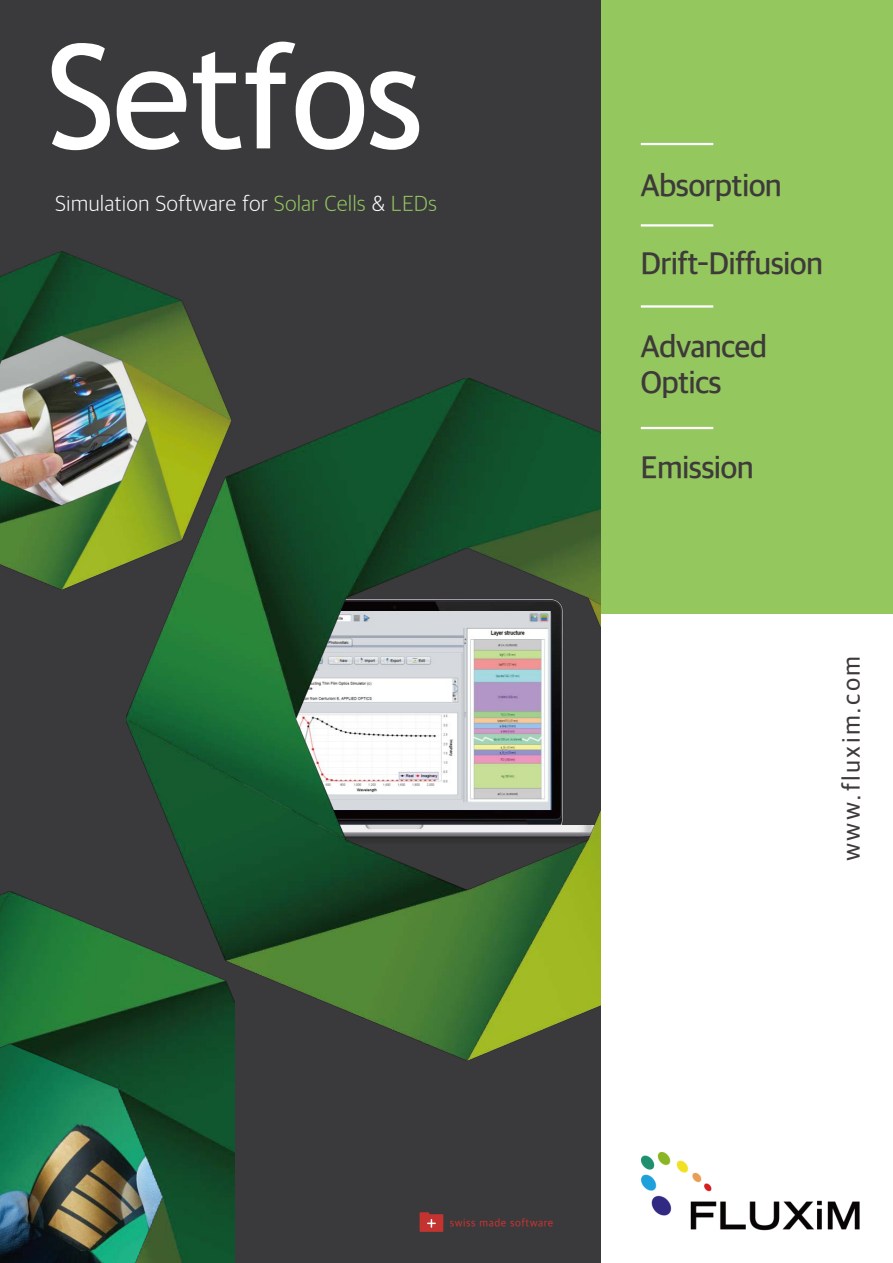
<style>
.page{position:relative;width:893px;height:1263px;background:#3a3a3c}
.page>*{position:absolute;margin:0;border:0;box-sizing:border-box;transform-origin:0 0}
.t1{font:144.75px "Trebuchet MS";letter-spacing:-.025em;color:#fff}
.t2{font:30px/36px "SD Gothic Neoa f Sm";letter-spacing:-.025em;color:#3e3a39}
.t3{font:24px "SD Gothic Neoa e Md";letter-spacing:.1em;color:#3e3a39}
.t4{font:21px "SD Gothic Neoa b Ult Lt";color:#fff}
.t5{font:10.5px "SD Gothic Neoa e Md";letter-spacing:.05em;color:#c33431}
.s1{color:#94c85f}
</style>
<div class="page">
<img style="left:126px;top:378px;width:475px;height:682px">
<svg style="left:420px;top:1212px;width:23px;height:20px"></svg>
<div style="left:601px;top:0;width:292px;height:615px;background:#94c85f"></div>
<div style="left:601px;top:615px;width:292px;height:648px;background:#fff"></div>
<hr style="left:641px;top:143px;width:72px;height:2px;background:#fff">
<hr style="left:641px;top:224px;width:72px;height:3px;background:#fff">
<img style="left:642px;top:1152px;width:218px;height:78px">
<hr style="left:641px;top:305px;width:72px;height:3px;background:#fff">
<hr style="left:641px;top:427px;width:72px;height:2px;background:#fff">
<img style="left:0;top:252px;width:231px;height:338px">
<img style="left:0;top:892px;width:234px;height:371px">
<h1 class="t1" style="left:46px;top:6px;width:379px">Setfos</h1>
<p class="t4" style="left:55px;top:193px;width:383px">Simulation Software for <span class="s1">Solar Cells</span> &amp; <span class="s1">LEDs</span></p>
<p class="t2" style="left:640px;top:168px;width:143px">Absorption</p>
<p class="t2" style="left:640px;top:246px;width:184px">Drift-Diffusion</p>
<p class="t2" style="left:640px;top:329px;width:128px">Advanced<br>Optics</p>
<p class="t2" style="left:640px;top:450px;width:115px">Emission</p>
<p class="t3" style="left:840px;top:861px;width:207px;rotate:-90deg">www.fluxim.com</p>
<p class="t5" style="left:450px;top:1218px;width:105px">swiss made software</p>
</div>
